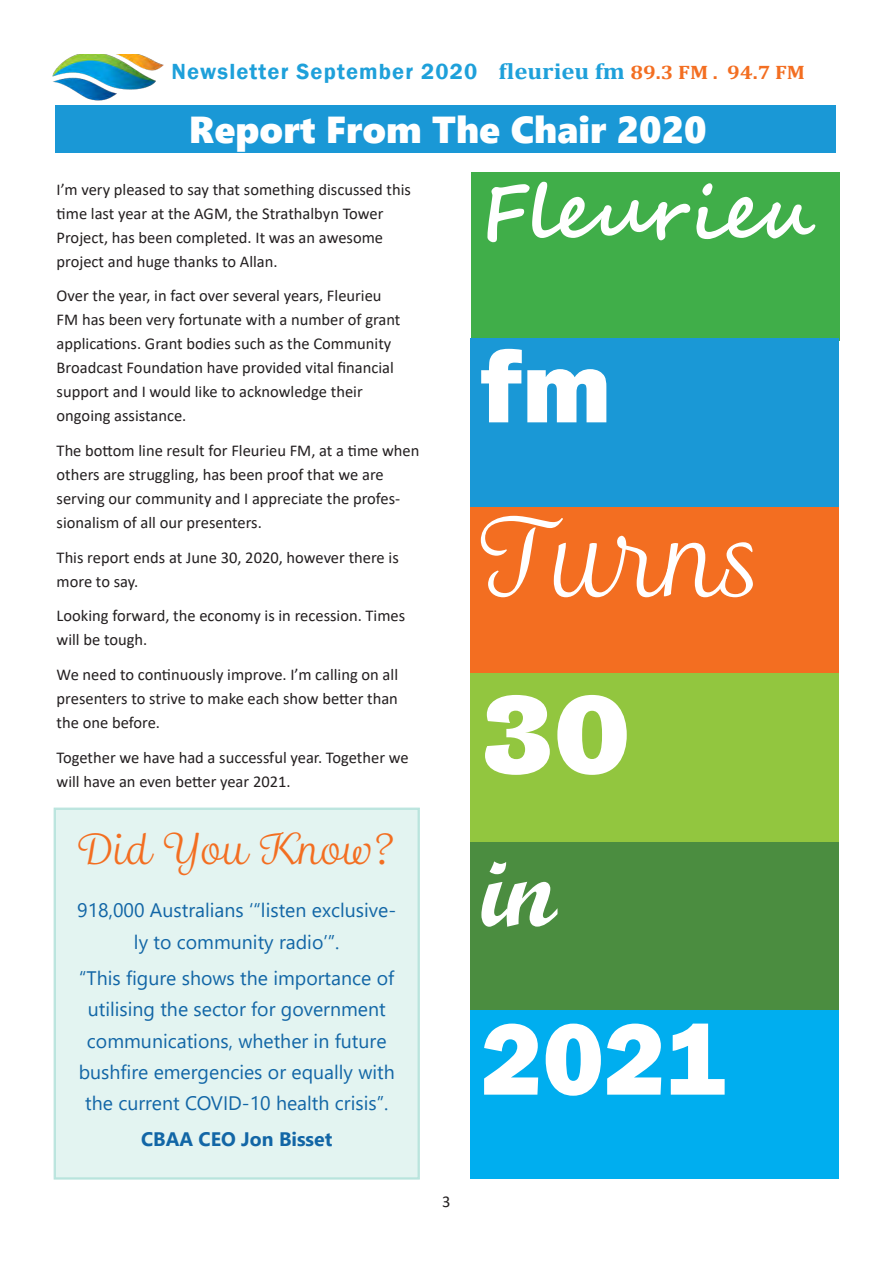
<style>
.page{position:relative;width:893px;height:1263px;background:#fff}
.page>*{position:absolute;margin:0;border:0;box-sizing:border-box;transform-origin:0 0}
.Main_Paragraph{font:700 120px "Maple";color:#fff}
.Main_Paragraph-2{font:800 105px "Franklin Gothic";color:#fff}
.Main_Paragraph-3{font:105px "Madre Script";color:#fff}
.Main_Paragraph-4{font:105px "Script MT Bold";color:#fff}
.Main_Paragraph-5{font:700 75px "Segoe Script";color:#fff}
.t1{font:40.5px "Madre Script";color:#f36e21}
.t2{font:37.5px "Segoe UI Black";color:#fff}
.t3{font:600 22.5px "Franklin Gothic";letter-spacing:.05em;color:#1ea0da}
.t4{font:19.5px/31.5px "Segoe UI";color:#1266a6;text-align:center}
.t5{font:700 19.5px "Segoe UI";color:#1266a6}
.Main_Paragraph-6{font:16.5px/24px "Calibri";color:#231f20}
.s1{font-family:"Cambria";font-weight:700}
.s2{font-family:"Cambria";font-weight:700;font-size:19.5px;color:#f36e21}
</style>
<div class="page">
<div style="left:55px;top:106px;width:781px;height:47px;background:#1a98d6"></div>
<div style="left:471px;top:172px;width:368px;height:169px;background:#40ae49"></div>
<div style="left:470px;top:338px;width:368px;height:169px;background:#1a98d6"></div>
<div style="left:470px;top:507px;width:368px;height:168px;background:#f36e21"></div>
<div style="left:470px;top:673px;width:368px;height:169px;background:#92c63f"></div>
<div style="left:470px;top:842px;width:368px;height:168px;background:#4b8d40"></div>
<div style="left:470px;top:1010px;width:368px;height:169px;background:#00aeef"></div>
<div style="left:54px;top:808px;width:366px;height:371px;background:#e3f4f1"></div>
<div style="left:55px;top:809px;width:363px;height:369px;border:1px solid #b8e4dd"></div>
<img style="left:52px;top:54px;width:111px;height:46px">
<p class="t3" style="left:172px;top:58px;width:635px">Newsletter September 2020 <span class="s1">fleurieu fm</span> <span class="s2">89.3 FM . 94.7 FM</span></p>
<p class="t2" style="left:189px;top:102px;width:519px">Report From The Chair 2020</p>
<p class="Main_Paragraph-5" style="left:482px;top:152px;width:335px">Fleurieu</p>
<p class="Main_Paragraph-6" style="left:57px;top:177px;width:356px">I’m very pleased to say that something discussed this time last year at the AGM, the Strathalbyn Tower Project, has been completed. It was an awesome project and huge thanks to Allan.</p>
<p class="Main_Paragraph-6" style="left:57px;top:283px;width:345px">Over the year, in fact over several years, Fleurieu FM has been very fortunate with a number of grant applications. Grant bodies such as the Community Broadcast Foundation have provided vital financial support and I would like to acknowledge their ongoing assistance.</p>
<p class="Main_Paragraph-6" style="left:57px;top:438px;width:364px">The bottom line result for Fleurieu FM, at a time when others are struggling, has been proof that we are serving our community and I appreciate the profes&shy;sionalism of all our presenters.</p>
<p class="Main_Paragraph-6" style="left:57px;top:545px;width:344px">This report ends at June 30, 2020, however there is more to say.</p>
<p class="Main_Paragraph-6" style="left:57px;top:603px;width:350px">Looking forward, the economy is in recession. Times will be tough.</p>
<p class="Main_Paragraph-6" style="left:57px;top:662px;width:343px;text-align:justify">We need to continuously improve. I’m calling on all presenters to strive to make each show better than the one before.</p>
<p class="Main_Paragraph-6" style="left:57px;top:745px;width:354px">Together we have had a successful year. Together we will have an even better year 2021.</p>
<p class="Main_Paragraph-2" style="left:481px;top:319px;width:132px">fm</p>
<p class="Main_Paragraph-3" style="left:481px;top:498px;width:284px">Turns</p>
<p class="Main_Paragraph" style="left:481px;top:660px;width:151px">30</p>
<p class="t1" style="left:79px;top:827px;width:318px">Did You Know?</p>
<p class="t4" style="left:77px;top:893px;width:320px">918,000 Australians ‘“listen exclusive&shy;ly to community radio’”.</p>
<p class="t4" style="left:79px;top:960px;width:318px">“This figure shows the importance of utilising the sector for government communications, whether in future bushfire emergencies or equally with the current COVID-10 health crisis”.</p>
<p class="t5" style="left:141px;top:1121px;width:193px">CBAA CEO Jon Bisset</p>
<p class="Main_Paragraph-4" style="left:481px;top:825px;width:77px">in</p>
<p class="Main_Paragraph-2" style="left:481px;top:991px;width:246px">2021</p>
<p class="Main_Paragraph-6" style="left:442px;top:1189px;width:10px">3</p>
</div>
